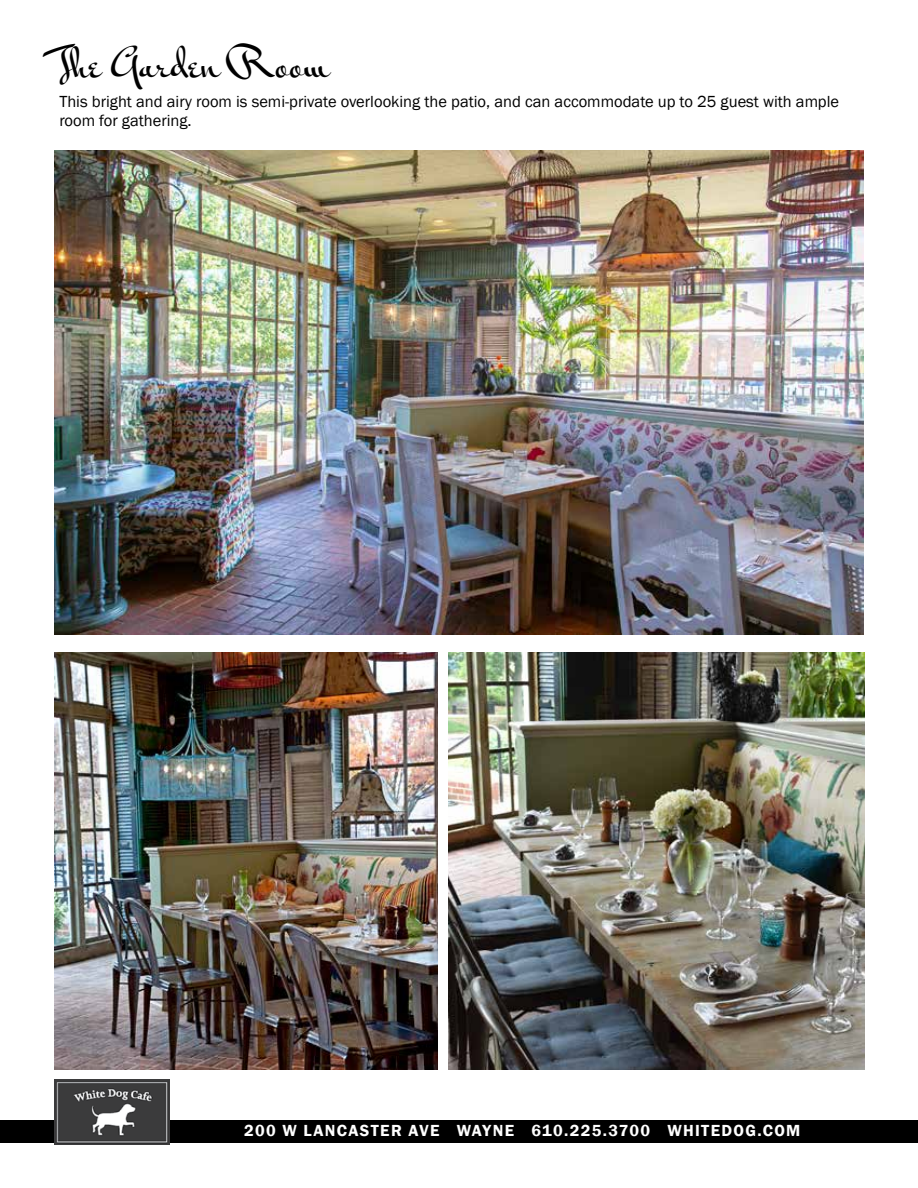
<style>
.page{position:relative;width:918px;height:1188px;background:#fff}
.page>*{position:absolute;margin:0;border:0;box-sizing:border-box;transform-origin:0 0}
.t1{font:37.5px "Mr Bedfort";color:#000}
.t2{font:16.5px/19.8px "Franklin Gothic";color:#000}
.t3{font:600 16.5px "Franklin Gothic";letter-spacing:.08em;color:#fff}
</style>
<div class="page">
<div style="left:0;top:1121px;width:918px;height:22px;background:#000"></div>
<img style="left:54px;top:1079px;width:115px;height:66px">
<img style="left:54px;top:652px;width:383px;height:417px">
<img style="left:448px;top:652px;width:416px;height:417px">
<img style="left:54px;top:150px;width:810px;height:484px">
<h1 class="t1" style="left:59px;top:41px;width:272px">The Garden Room</h1>
<p class="t2" style="left:59px;top:92px;width:781px">This bright and airy room is semi-private overlooking the patio, and can accommodate up to 25 guest with ample room for gathering.</p>
<p class="t3" style="left:244px;top:1120px;width:558px">200 W LANCASTER AVE WAYNE 610.225.3700 WHITEDOG.COM</p>
</div>
